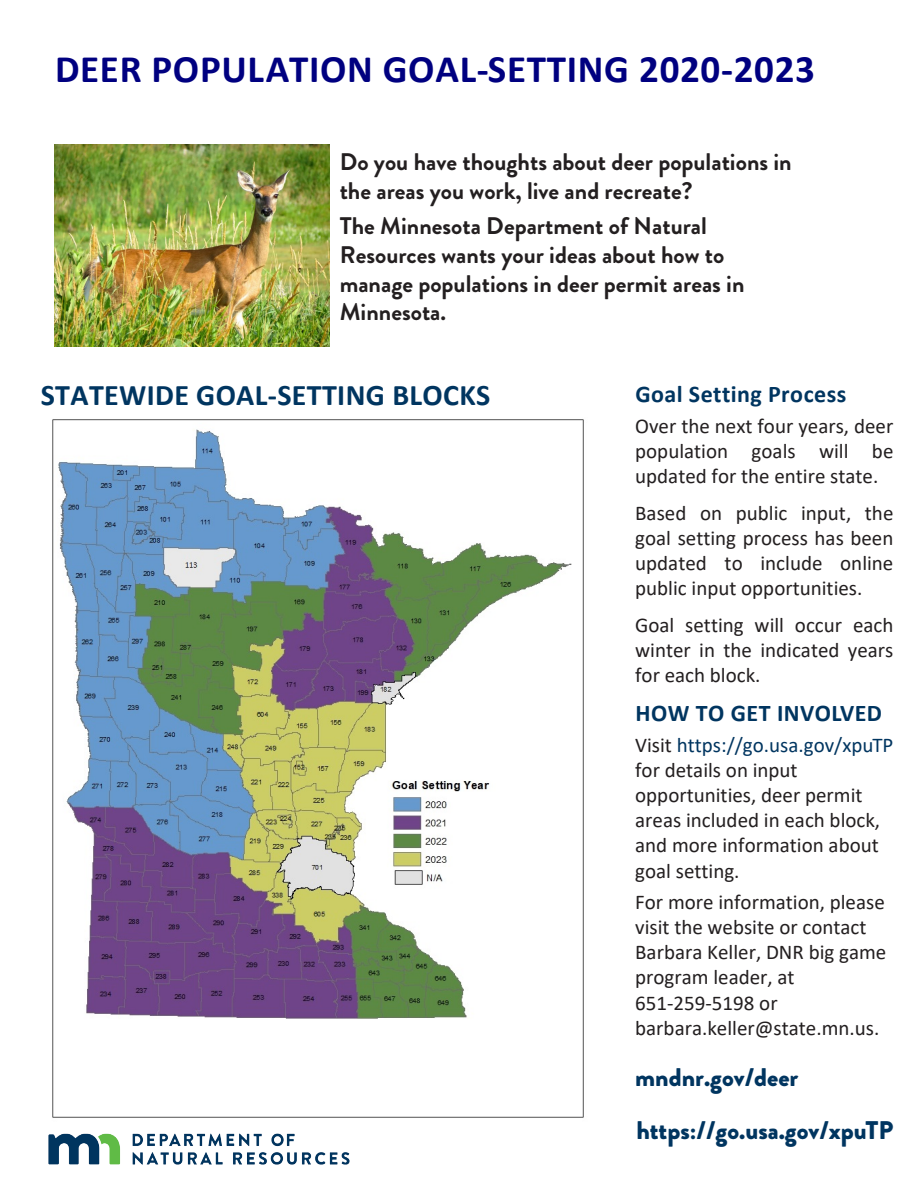
<style>
.page{position:relative;width:918px;height:1188px;background:#fff}
.page>*{position:absolute;margin:0;border:0;box-sizing:border-box;transform-origin:0 0}
.Heading_1{font:700 39px "Calibri";letter-spacing:.02em;color:#000080}
.t1{font:700 30px "Calibri";letter-spacing:.01em;color:#003560}
.t2{font:900 25.5px/53.4px "Brandon Grotesque";color:#003560}
.t3{font:700 24px/28.8px "Brandon Grotesque";color:#231f20}
.t4{font:700 24px "Calibri";letter-spacing:.02em;color:#003560}
.t5{font:21px/25.2px "Calibri";color:#231f20;text-align:justify}
.s1{font-style:inherit}
.s2{color:#003560}
</style>
<div class="page">
<img style="left:48px;top:1133px;width:302px;height:32px">
<img style="left:55px;top:145px;width:275px;height:202px">
<img style="left:52px;top:419px;width:532px;height:699px">
<p class="Heading_1" style="left:55px;top:41px;width:761px">DEER POPULATION GOAL-SETTING 2020-2023</p>
<p class="t3" style="left:340px;top:148px;width:454px">Do you have thoughts about deer populations in the areas you work, live and recreate?</p>
<p class="t3" style="left:340px;top:212px;width:406px">The Minnesota Department of Natural<br>Resources wants your ideas about how to manage populations in deer permit areas in<br>Minnesota.</p>
<p class="t1" style="left:41px;top:374px;width:451px">STATEWIDE GOAL-SETTING <span class="s1">BLOCKS</span></p>
<p class="t4" style="left:635px;top:377px;width:212px">Goal Setting Process</p>
<p class="t5" style="left:635px;top:413px;width:260px">Over the next four years, deer population goals will be updated for the entire state.</p>
<p class="t5" style="left:635px;top:500px;width:260px">Based on public input, the goal setting process has been updated to include online public input opportunities.</p>
<p class="t5" style="left:635px;top:611px;width:260px">Goal setting will occur each winter in the indicated years for each block.</p>
<p class="t4" style="left:635px;top:696px;width:248px">HOW TO GET INVOLVED</p>
<p class="t5" style="left:635px;top:732px;width:260px;text-align:left">Visit <span class="s2">https://go.usa.gov/xpuTP </span>for details on input opportunities, deer permit areas included in each block, and more information about goal setting.</p>
<p class="t5" style="left:635px;top:889px;width:253px;text-align:left">For more information, please visit the website or contact<br>Barbara Keller, DNR big game program leader, at<br>651-259-5198 or barbara.keller@state.mn.us.</p>
<p class="t2" style="left:635px;top:1051px;width:260px">mndnr.gov/deer https://go.usa.gov/xpuTP</p>
</div>
